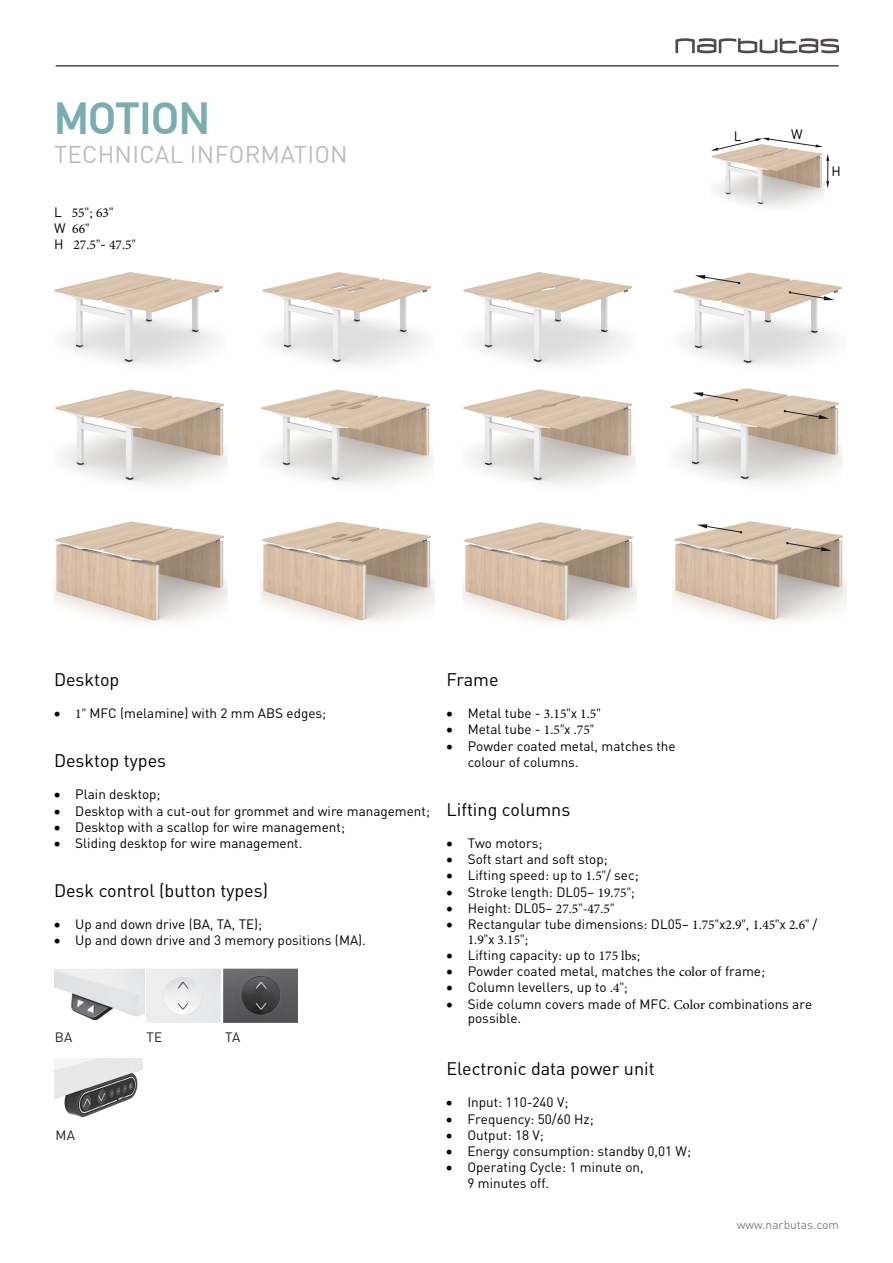
<style>
.page{position:relative;width:893px;height:1263px;background:#fff}
.page>*{position:absolute;margin:0;border:0;box-sizing:border-box;transform-origin:0 0}
.Technical_informatio{font:500 45px "Din Tekst Pro";color:#78aeb1}
.Technical_informatio-2{font:24px "DIN Pro";letter-spacing:.01em;color:#bbbdc0}
.Pavadinimas_2{font:18px "DIN Pro";color:#000}
.Matmenys{font:13.5px/16.2px "DIN Pro";color:#000}
.Technical_informatio-3{font:13.5px/16.2px "Minion Pro";color:#000}
.lentele_kunas_-_medz{font:13.5px "DIN Pro";letter-spacing:.025em;color:#231f20}
.t1{font:12px "DIN Pro";color:#808080}
.s1{font-family:"DIN Pro"}
.s2{font-family:"Minion Pro"}
</style>
<div class="page">
<svg style="left:675px;top:38px;width:164px;height:15px"></svg>
<hr style="left:56px;top:65px;width:783px;height:2px;background:#504a50">
<img style="left:716px;top:188px;width:109px;height:19px">
<img style="left:54px;top:272px;width:174px;height:212px">
<img style="left:262px;top:272px;width:169px;height:93px">
<img style="left:463px;top:272px;width:169px;height:93px">
<img style="left:261px;top:389px;width:172px;height:96px">
<img style="left:463px;top:389px;width:172px;height:96px">
<img style="left:53px;top:521px;width:174px;height:102px">
<svg style="left:711px;top:138px;width:118px;height:50px"></svg>
<img style="left:54px;top:968px;width:244px;height:55px">
<img style="left:54px;top:1058px;width:89px;height:60px">
<img style="left:260px;top:521px;width:174px;height:102px">
<img style="left:463px;top:522px;width:174px;height:101px">
<img style="left:673px;top:521px;width:173px;height:101px">
<svg style="left:786px;top:542px;width:45px;height:9px"></svg>
<svg style="left:697px;top:524px;width:45px;height:9px"></svg>
<img style="left:670px;top:388px;width:173px;height:96px">
<svg style="left:784px;top:410px;width:45px;height:9px"></svg>
<svg style="left:693px;top:392px;width:45px;height:9px"></svg>
<img style="left:673px;top:272px;width:169px;height:94px">
<svg style="left:789px;top:291px;width:45px;height:9px"></svg>
<svg style="left:695px;top:275px;width:45px;height:9px"></svg>
<p class="Technical_informatio" style="left:54px;top:92px;width:157px">MOTION</p>
<p class="Technical_informatio-2" style="left:54px;top:138px;width:295px">TECHNICAL INFORMATION</p>
<p class="Technical_informatio-3" style="left:54px;top:205px;width:83px"><span class="s1">L</span> 55"<span class="s1">;</span> 63"<br><span class="s1">W</span> 66"<br><span class="s1">H</span> 27.5"<span class="s1">-</span> 47.5"</p>
<p class="Matmenys" style="left:734px;top:127px;width:9px">L</p>
<p class="Matmenys" style="left:791px;top:126px;width:13px">W</p>
<p class="Matmenys" style="left:831px;top:162px;width:11px">H</p>
<p class="Pavadinimas_2" style="left:54px;top:667px;width:67px">Desktop</p>
<p class="Matmenys" style="left:54px;top:705px;width:274px">• <span class="s2">1"</span> MFC (melamine) with 2 mm ABS edges;</p>
<p class="Pavadinimas_2" style="left:54px;top:748px;width:114px">Desktop types</p>
<p class="Matmenys" style="left:54px;top:786px;width:108px">• Plain desktop;</p>
<p class="Matmenys" style="left:54px;top:802px;width:378px">• Desktop with a cut-out for grommet and wire management;</p>
<p class="Matmenys" style="left:54px;top:818px;width:293px">• Desktop with a scallop for wire management;</p>
<p class="Matmenys" style="left:54px;top:834px;width:250px">• Sliding desktop for wire management.</p>
<p class="Pavadinimas_2" style="left:54px;top:878px;width:216px">Desk control (button types)</p>
<p class="Matmenys" style="left:54px;top:915px;width:210px">• Up and down drive (BA, TA, TE);</p>
<p class="Matmenys" style="left:54px;top:931px;width:313px">• Up and down drive and 3 memory positions (MA).</p>
<p class="lentele_kunas_-_medz" style="left:55px;top:1028px;width:19px">BA</p>
<p class="lentele_kunas_-_medz" style="left:146px;top:1028px;width:17px">TE</p>
<p class="lentele_kunas_-_medz" style="left:225px;top:1028px;width:17px">TA</p>
<p class="lentele_kunas_-_medz" style="left:55px;top:1125px;width:21px">MA</p>
<p class="Pavadinimas_2" style="left:446px;top:667px;width:54px">Frame</p>
<p class="Matmenys" style="left:446px;top:705px;width:156px">• Metal tube - <span class="s2">3.15"</span>x <span class="s2">1.5"</span></p>
<p class="Matmenys" style="left:446px;top:721px;width:149px">• Metal tube - <span class="s2">1.5"</span>x <span class="s2">.75"</span></p>
<p class="Matmenys" style="left:468px;top:737px;width:209px;text-indent:-21px">• Powder coated metal, matches the colour of columns.</p>
<p class="Pavadinimas_2" style="left:446px;top:797px;width:125px">Lifting columns</p>
<p class="Matmenys" style="left:446px;top:834px;width:98px">• Two motors;</p>
<p class="Matmenys" style="left:446px;top:850px;width:163px">• Soft start and soft stop;</p>
<p class="Matmenys" style="left:446px;top:867px;width:194px">• Lifting speed: up to <span class="s2">1.5"</span>/ sec;</p>
<p class="Matmenys" style="left:446px;top:883px;width:190px">• Stroke length: DL05– <span class="s2">19.75"</span>;</p>
<p class="Matmenys" style="left:446px;top:899px;width:169px">• Height: DL05– <span class="s2">27.5"-47.5"</span></p>
<p class="Matmenys" style="left:468px;top:916px;width:351px;line-height:15px;text-indent:-21px">• Rectangular tube dimensions: DL05– <span class="s2">1.75"</span>x<span class="s2">2.9"</span>, <span class="s2">1.45"</span>x <span class="s2">2.6"</span> /<br><span class="s2">1.9"</span>x <span class="s2">3.15"</span>;</p>
<p class="Matmenys" style="left:446px;top:946px;width:196px">• Lifting capacity: up to <span class="s2">175 lbs</span>;</p>
<p class="Matmenys" style="left:446px;top:963px;width:320px">• Powder coated metal, matches the <span class="s2">color</span> of frame;</p>
<p class="Matmenys" style="left:446px;top:979px;width:183px">• Column levellers, up to <span class="s2">.4"</span>;</p>
<p class="Matmenys" style="left:468px;top:996px;width:346px;line-height:13.8px;text-indent:-21px">• Side column covers made of MFC. <span class="s2">Color</span> combinations are possible.</p>
<p class="Pavadinimas_2" style="left:446px;top:1056px;width:210px">Electronic data power unit</p>
<p class="Matmenys" style="left:446px;top:1094px;width:124px">• Input: 110-240 V;</p>
<p class="Matmenys" style="left:446px;top:1110px;width:149px">• Frequency: 50/60 Hz;</p>
<p class="Matmenys" style="left:446px;top:1126px;width:99px">• Output: 18 V;</p>
<p class="Matmenys" style="left:446px;top:1142px;width:247px">• Energy consumption: standby 0,01 W;</p>
<p class="Matmenys" style="left:467px;top:1158px;width:178px;text-indent:-21px">• Operating Cycle: 1 minute on,<br>9 minutes off.</p>
<p class="t1" style="left:737px;top:1216px;width:104px">www.narbutas.com</p>
</div>
